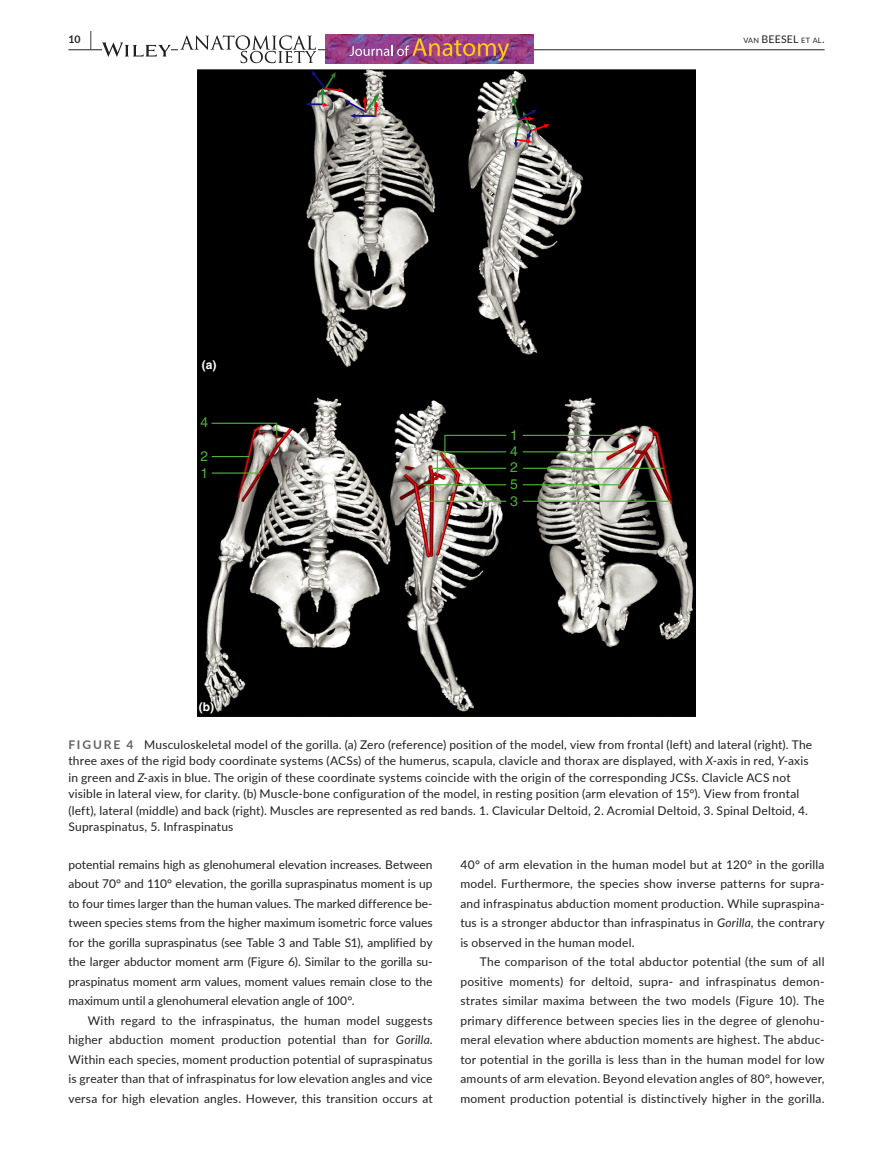
<style>
.page{position:relative;width:893px;height:1174px;background:#fff}
.page>*{position:absolute;margin:0;border:0;box-sizing:border-box;transform-origin:0 0}
.t1{font:13.95px "Helvetica LT Std";color:#50af39}
.t2{font:12px/19.5px "Lato";letter-spacing:.015em;color:#231f20;text-align:justify}
.t3{font:700 12px "Helvetica";color:#fff}
.t4{font:700 10.5px "Lato";color:#231f20}
.t5{font:7.35px "Lato";color:#231f20}
.s1{font-size:19.5px}
.s2{font-size:10.5px}
.s3{font-weight:700;color:#636366}
.s4{font-style:italic}
</style>
<div class="page">
<hr style="left:68px;top:49px;width:756px;height:1px;background:#231f20">
<svg style="left:102px;top:42px;width:69px;height:15px"></svg>
<img style="left:179px;top:35px;width:139px;height:29px">
<img style="left:325px;top:34px;width:209px;height:30px">
<img style="left:349px;top:39px;width:160px;height:22px">
<img style="left:198px;top:69px;width:497px;height:647px">
<svg style="left:306px;top:71px;width:73px;height:47px;background:#565050"></svg>
<svg style="left:512px;top:96px;width:38px;height:52px;background:#4f4845"></svg>
<svg style="left:211px;top:422px;width:460px;height:80px;background:#625c56"></svg>
<p class="t4" style="left:68px;top:31px;width:25px">10 <span class="s1">|</span></p>
<p class="t5" style="left:743px;top:35px;width:83px">VAN <span class="s2">BEESEL</span> ET AL<span class="s2">.</span></p>
<p class="t3" style="left:202px;top:357px;width:16px">(a)</p>
<p class="t1" style="left:200px;top:414px;width:9px">4</p>
<p class="t1" style="left:510px;top:426px;width:9px">1</p>
<p class="t1" style="left:200px;top:447px;width:9px">2</p>
<p class="t1" style="left:510px;top:443px;width:9px">4</p>
<p class="t1" style="left:510px;top:492px;width:9px">3</p>
<p class="t1" style="left:510px;top:459px;width:9px">2</p>
<p class="t1" style="left:200px;top:464px;width:9px">1</p>
<p class="t1" style="left:510px;top:476px;width:9px">5</p>
<p class="t3" style="left:199px;top:700px;width:17px">(b)</p>
<p class="t2" style="left:68px;top:735px;width:745px;line-height:16.5px;text-align:left"><span class="s3">FIGURE 4</span> Musculoskeletal model of the gorilla. (a) Zero (reference) position of the model, view from frontal (left) and lateral (right). The three axes of the rigid body coordinate systems (ACSs) of the humerus, scapula, clavicle and thorax are displayed, with <span class="s4">X</span>-axis in red, <span class="s4">Y</span>-axis in green and <span class="s4">Z</span>-axis in blue. The origin of these coordinate systems coincide with the origin of the corresponding JCSs. Clavicle ACS not visible in lateral view, for clarity. (b) Muscle-bone configuration of the model, in resting position (arm elevation of 15°). View from frontal (left), lateral (middle) and back (right). Muscles are represented as red bands. 1. Clavicular Deltoid, 2. Acromial Deltoid, 3. Spinal Deltoid, 4.<br>Supraspinatus, 5. Infraspinatus</p>
<p class="t2" style="left:68px;top:854px;width:366px">potential remains high as glenohumeral elevation increases. Between about 70° and 110° elevation, the gorilla supraspinatus moment is up to four times larger than the human values. The marked difference be&shy;tween species stems from the higher maximum isometric force values for the gorilla supraspinatus (see Table 3 and Table S1), amplified by the larger abductor moment arm (Figure 6). Similar to the gorilla su&shy;praspinatus moment arm values, moment values remain close to the maximum until a glenohumeral elevation angle of 100°.</p>
<p class="t2" style="left:68px;top:1010px;width:366px;text-indent:20px">With regard to the infraspinatus, the human model suggests higher abduction moment production potential than for <span class="s4">Gorilla</span>.<br>Within each species, moment production potential of supraspinatus is greater than that of infraspinatus for low elevation angles and vice versa for high elevation angles. However, this transition occurs at</p>
<p class="t2" style="left:460px;top:854px;width:366px">40° of arm elevation in the human model but at 120° in the gorilla model. Furthermore, the species show inverse patterns for supra&shy;and infraspinatus abduction moment production. While supraspina&shy;tus is a stronger abductor than infraspinatus in <span class="s4">Gorilla</span>, the contrary is observed in the human model.</p>
<p class="t2" style="left:460px;top:951px;width:366px;text-indent:20px">The comparison of the total abductor potential (the sum of all positive moments) for deltoid, supra- and infraspinatus demon&shy;strates similar maxima between the two models (Figure 10). The primary difference between species lies in the degree of glenohu&shy;meral elevation where abduction moments are highest. The abduc&shy;tor potential in the gorilla is less than in the human model for low amounts of arm elevation. Beyond elevation angles of 80°, however, moment production potential is distinctively higher in the gorilla.</p>
</div>
